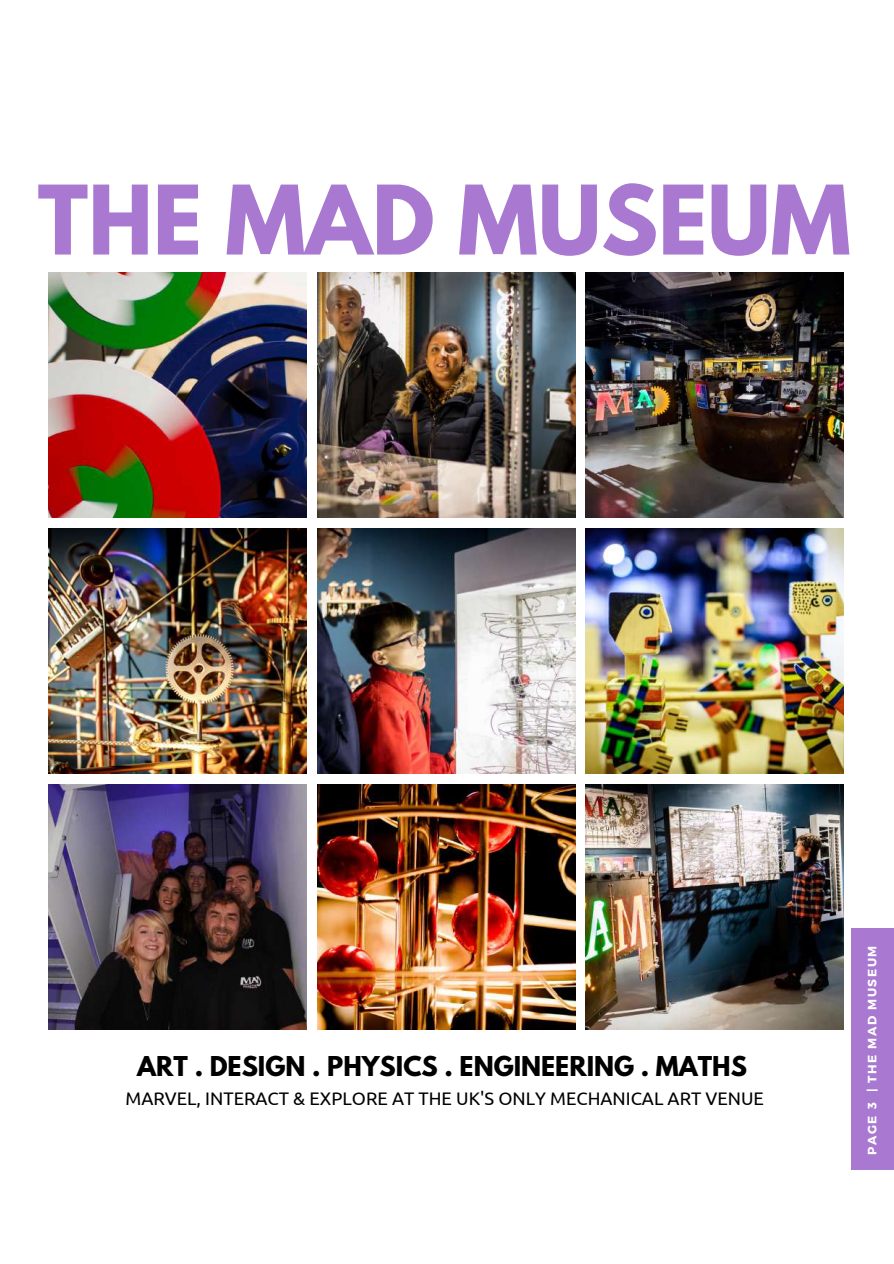
<style>
.page{position:relative;width:894px;height:1264px;background:#fff}
.page>*{position:absolute;margin:0;border:0;box-sizing:border-box;transform-origin:0 0}
.t1{font:700 84.75px "League Spartan";color:#a978d0}
.t2{font:700 24.15px "League Spartan";color:#000}
.t3{font:18.15px "Ubuntu";color:#000}
.t4{font:700 12.15px "Montserrat";letter-spacing:.13em;color:#fff}
</style>
<div class="page">
<img style="left:49px;top:272px;width:257px;height:245px">
<img style="left:317px;top:272px;width:258px;height:245px">
<img style="left:585px;top:272px;width:258px;height:245px">
<img style="left:49px;top:529px;width:257px;height:244px">
<img style="left:317px;top:529px;width:258px;height:244px">
<img style="left:585px;top:529px;width:258px;height:244px">
<img style="left:49px;top:784px;width:257px;height:245px">
<img style="left:317px;top:784px;width:258px;height:245px">
<img style="left:585px;top:784px;width:258px;height:245px">
<div style="left:851px;top:927px;width:42px;height:242px;background:#a978d0"></div>
<h1 class="t1" style="left:38px;top:178px;width:814px">THE MAD MUSEUM</h1>
<h2 class="t2" style="left:137px;top:1054px;width:611px">ART . DESIGN . PHYSICS . ENGINEERING . MATHS</h2>
<p class="t3" style="left:125px;top:1087px;width:639px">MARVEL, INTERACT &amp; EXPLORE AT THE UK'S ONLY MECHANICAL ART VENUE</p>
<p class="t4" style="left:864px;top:1154px;width:210px;rotate:-90deg">PAGE 3 | THE MAD MUSEUM</p>
</div>
